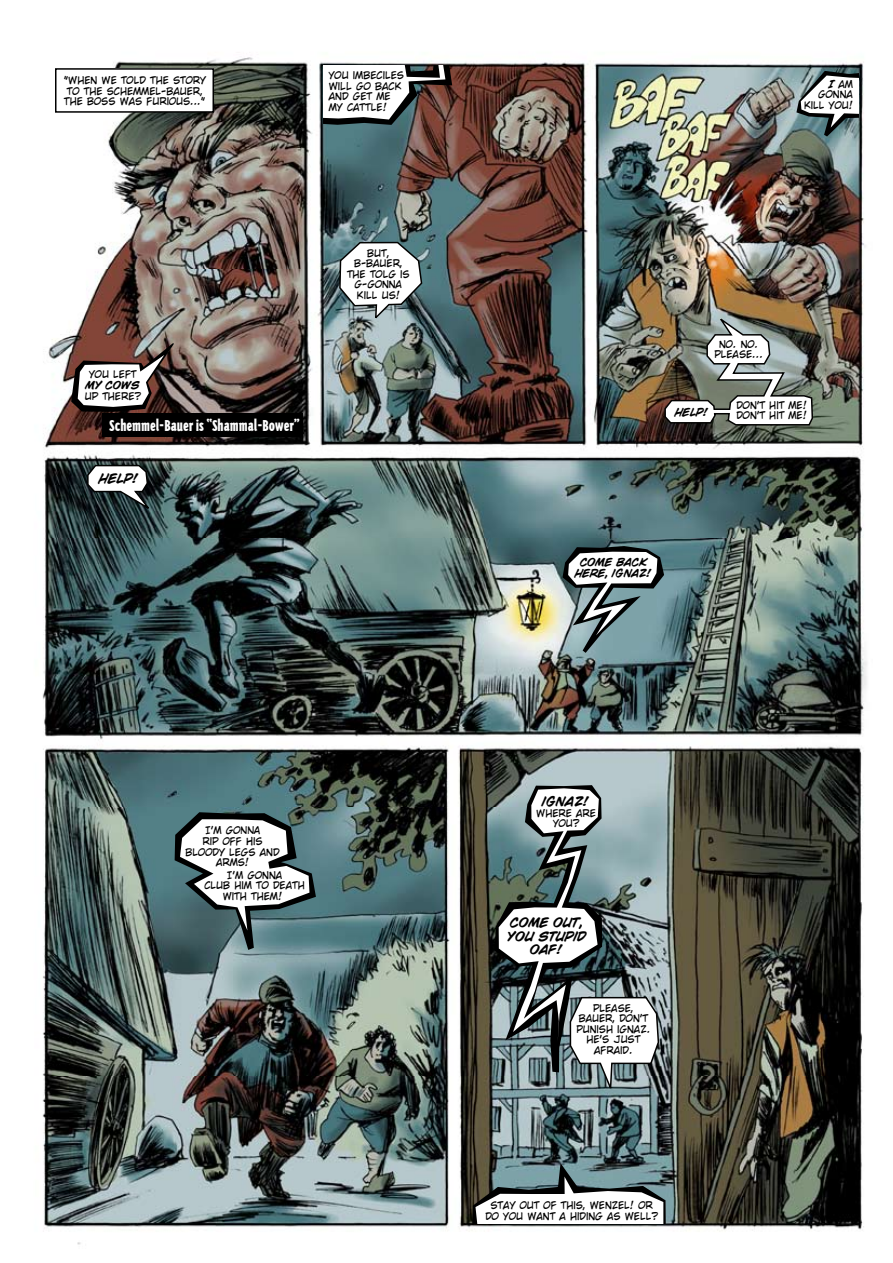
<style>
.page{position:relative;width:893px;height:1263px;background:#fff}
.page>*{position:absolute;margin:0;border:0;box-sizing:border-box;transform-origin:0 0}
.t1{font:900 18px "Triplex Cond";color:#fff}
.t2{font:italic 700 12px/13.5px "CC Wild Words Int";color:#000;text-align:center}
.t3{font:10.05px/10.6px "CC Wild Words Int Roman";color:#000;text-align:center}
.t4{font:italic 700 10.05px/10.6px "CC Wild Words Int";color:#000;text-align:center}
.s1{font-family:"CC Wild Words Int";font-weight:700;font-style:italic}
</style>
<div class="page">
<img style="left:42px;top:57px;width:825px;height:1188px">
<div style="left:10px;top:7px;width:56px;height:327px;background:#fff"></div>
<div style="left:56px;top:69px;width:157px;height:43px;background:#fff"></div>
<div style="left:55px;top:68px;width:159px;height:45px;border:2px solid #000"></div>
<svg style="left:86px;top:464px;width:65px;height:46px"></svg>
<svg style="left:338px;top:241px;width:86px;height:80px"></svg>
<svg style="left:323px;top:65px;width:129px;height:60px"></svg>
<svg style="left:796px;top:71px;width:63px;height:65px"></svg>
<svg style="left:664px;top:313px;width:150px;height:113px"></svg>
<svg style="left:472px;top:1163px;width:194px;height:60px"></svg>
<svg style="left:71px;top:343px;width:103px;height:69px"></svg>
<svg style="left:494px;top:785px;width:166px;height:310px"></svg>
<svg style="left:562px;top:546px;width:102px;height:107px"></svg>
<div style="left:102px;top:413px;width:201px;height:24px;background:#000"></div>
<svg style="left:175px;top:812px;width:141px;height:138px"></svg>
<p class="t3" style="left:64px;top:75px;width:144px;text-align:left">"WHEN WE TOLD THE STORY<br>TO THE SCHEMMEL-BAUER,<br>THE BOSS WAS FURIOUS..."</p>
<p class="t3" style="left:329px;top:70px;width:77px;text-align:left">YOU IMBECILES<br>WILL GO BACK<br>AND GET ME<br>MY CATTLE!</p>
<p class="t3" style="left:89px;top:369px;width:49px">YOU LEFT</p>
<p class="t4" style="left:86px;top:380px;width:55px">MY COWS</p>
<p class="t3" style="left:85px;top:390px;width:58px">UP THERE?</p>
<h1 class="t1" style="left:110px;top:417px;width:192px">Schemmel-Bauer is “Shammal-Bower”</h1>
<p class="t2" style="left:99px;top:472px;width:41px">HELP!</p>
<p class="t3" style="left:347px;top:248px;width:64px">BUT,<br>B-BAUER,<br>THE TOLG IS<br>G-GONNA<br>KILL US!</p>
<p class="t3" style="left:804px;top:79px;width:50px;text-align:right"><span class="s1">I</span> AM<br>GONNA<br>KILL YOU!</p>
<p class="t3" style="left:714px;top:339px;width:50px">NO. NO.<br>PLEASE...</p>
<p class="t4" style="left:675px;top:407px;width:35px">HELP!</p>
<p class="t3" style="left:736px;top:400px;width:72px;text-align:left">DON'T HIT ME!<br>DON’T HIT ME!</p>
<p class="t4" style="left:575px;top:557px;width:78px">COME BACK<br>HERE, IGNAZ!</p>
<p class="t3" style="left:186px;top:825px;width:95px">I’M GONNA<br>RIP OFF HIS<br>BLOODY LEGS AND<br>ARMS!</p>
<p class="t3" style="left:204px;top:870px;width:102px">I’M GONNA<br>CLUB HIM TO DEATH<br>WITH THEM!</p>
<p class="t2" style="left:542px;top:795px;width:49px">IGNAZ!</p>
<p class="t3" style="left:536px;top:808px;width:61px">WHERE ARE<br>YOU?</p>
<p class="t2" style="left:507px;top:916px;width:80px">COME OUT,<br>YOU STUPID<br>OAF!</p>
<p class="t3" style="left:576px;top:1003px;width:75px">PLEASE,<br>BAUER, DON'T<br>PUNISH IGNAZ.<br>HE'S JUST<br>AFRAID.</p>
<p class="t3" style="left:485px;top:1200px;width:174px">STAY OUT OF THIS, WENZEL! OR<br>DO YOU WANT A HIDING AS WELL?</p>
</div>
